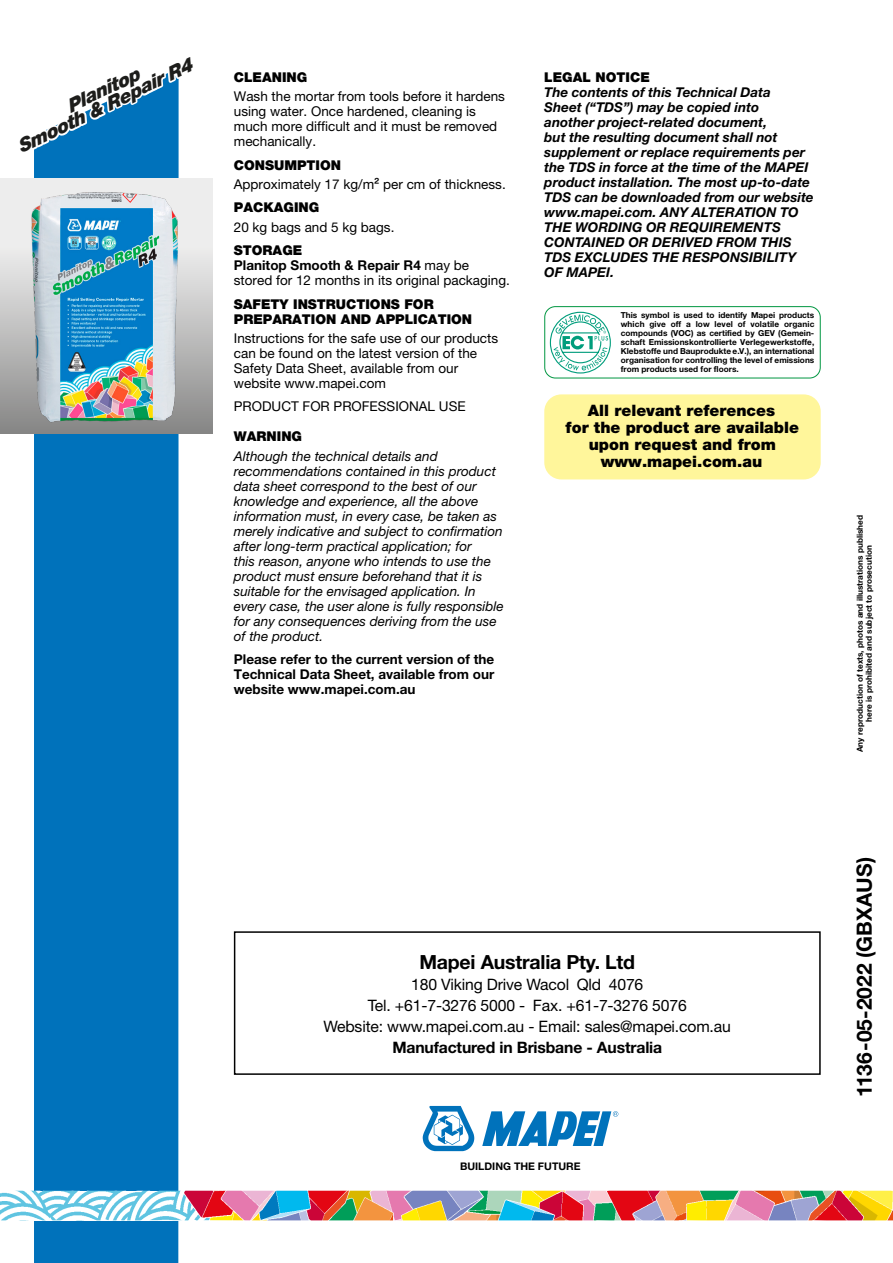
<style>
.page{position:relative;width:893px;height:1263px;background:#fff}
.page>*{position:absolute;margin:0;border:0;box-sizing:border-box;transform-origin:0 0}
.t1{font:700 21px "Helvetica Neue LTW1 G";color:#000}
.t2{font:700 19.5px "Helvetica Neue";letter-spacing:-.01em;color:#000}
.t3{font:italic 900 18.9px/15.1px "Helvetica Neue LTW1 G";color:#1d1d1b;text-align:center}
.t4{font:15.75px/21px "Helvetica Neue";letter-spacing:-.01em;color:#000;text-align:center}
.t5{font:900 15.75px/17.2px "Helvetica Neue LTW1 G";color:#000;text-align:center}
.t6{font:700 15.75px "Helvetica Neue";letter-spacing:-.01em;color:#000}
.t7{font:italic 13.5px/15px "Helvetica Neue LTW1 G";color:#000}
.t8{font:13.5px/15px "Helvetica Neue LTW1 G";color:#000}
.t9{font:italic 700 13.5px/15px "Helvetica Neue LTW1 G";color:#000}
.t10{font:700 13.5px/15px "Helvetica Neue LTW1 G";color:#000;text-align:justify}
.t11{font:900 13.5px/15px "Helvetica Neue LTW1 G";color:#000}
.t12{font:700 10.5px "Helvetica Neue";color:#000}
.t13{font:700 8.25px/9px "Helvetica Neue LTW1 G";color:#000;text-align:center}
.s1{font-weight:900}
.s2{font-weight:500}
.s3{font-weight:700}
</style>
<div class="page">
<div style="left:234px;top:931px;width:587px;height:144px;border:2px solid #000"></div>
<svg style="left:482px;top:1111px;width:136px;height:35px"></svg>
<svg style="left:423px;top:1106px;width:51px;height:45px"></svg>
<div style="left:34px;top:162px;width:145px;height:1101px;background:#0072bb"></div>
<div style="left:544px;top:306px;width:277px;height:72px;border:1px solid #009641;border-radius:11px"></div>
<svg style="left:550px;top:312px;width:61px;height:61px"></svg>
<div style="left:544px;top:394px;width:277px;height:85px;background:#fff69b;border-radius:17px"></div>
<svg style="left:0;top:179px;width:213px;height:255px;background:#c9c9c9"></svg>
<img style="left:26px;top:189px;width:159px;height:242px">
<img style="left:0;top:1191px;width:893px;height:29px">
<svg style="left:34px;top:71px;width:145px;height:91px"></svg>
<h3 class="t3" style="left:9px;top:127px;width:194px;rotate:-26deg">Planitop<br>Smooth &amp; Repair R4</h3>
<p class="t11" style="left:234px;top:70px;width:75px">CLEANING</p>
<p class="t8" style="left:234px;top:89px;width:273px">Wash the mortar from tools before it hardens using water. Once hardened, cleaning is much more difficult and it must be removed mechanically.</p>
<p class="t8" style="left:234px;top:155px;width:273px;line-height:19.2px"><span class="s1">CONSUMPTION<br></span>Approximately 17 kg/m<span class="s2">²</span> per cm of thickness.</p>
<p class="t11" style="left:234px;top:200px;width:87px">PACKAGING</p>
<p class="t8" style="left:234px;top:219px;width:162px">20 kg bags and 5 kg bags.</p>
<p class="t8" style="left:234px;top:243px;width:278px"><span class="s1">STORAGE<br></span><span class="s3">Planitop Smooth &amp; Repair R4</span> may be stored for 12 months in its original packaging.</p>
<p class="t11" style="left:234px;top:296px;width:240px">SAFETY INSTRUCTIONS FOR<br>PREPARATION AND APPLICATION</p>
<p class="t8" style="left:234px;top:331px;width:266px">Instructions for the safe use of our products can be found on the latest version of the Safety Data Sheet, available from our website www.mapei.com</p>
<p class="t8" style="left:234px;top:399px;width:233px">PRODUCT FOR PROFESSIONAL USE</p>
<p class="t11" style="left:234px;top:429px;width:70px">WARNING</p>
<p class="t7" style="left:234px;top:448px;width:271px">Although the technical details and recommendations contained in this product data sheet correspond to the best of our knowledge and experience, all the above information must, in every case, be taken as merely indicative and subject to confirmation after long-term practical application; for<br>this reason, anyone who intends to use the product must ensure beforehand that it is suitable for the envisaged application. In every case, the user alone is fully responsible for any consequences deriving from the use of the product.</p>
<p class="t10" style="left:234px;top:652px;width:262px">Please refer to the current version of the Technical Data Sheet, available from our website www.mapei.com.au</p>
<p class="t11" style="left:544px;top:70px;width:107px">LEGAL NOTICE</p>
<p class="t9" style="left:544px;top:84px;width:271px">The contents of this Technical Data<br>Sheet (“TDS”) may be copied into<br>another project-related document,<br>but the resulting document shall not supplement or replace requirements per the TDS in force at the time of the MAPEI product installation. The most up-to-date TDS can be downloaded from our website www.mapei.com. ANY ALTERATION TO THE WORDING OR REQUIREMENTS CONTAINED OR DERIVED FROM THIS TDS EXCLUDES THE RESPONSIBILITY OF MAPEI.</p>
<p class="t13" style="left:621px;top:311px;width:195px;text-align:justify">This symbol is used to identify Mapei products which give off a low level of volatile organic compounds (VOC) as certified by GEV (Gemein&shy;schaft Emissionskontrollierte Verlegewerkstoffe, Klebstoffe und Bauprodukte e.V.), an international organisation for controlling the level of emissions from products used for floors.</p>
<p class="t5" style="left:566px;top:401px;width:235px">All relevant references<br>for the product are available upon request and from www.mapei.com.au</p>
<p class="t13" style="left:855px;top:752px;width:239px;rotate:-90deg">Any reproduction of texts, photos and illustrations published here is prohibited and subject to prosecution</p>
<h2 class="t2" style="left:419px;top:950px;width:217px">Mapei Australia Pty. Ltd</h2>
<p class="t4" style="left:324px;top:973px;width:409px">180 Viking Drive Wacol Qld 4076<br>Tel. +61-7-3276 5000 - Fax. +61-7-3276 5076<br>Website: www.mapei.com.au - Email: sales@mapei.com.au</p>
<p class="t6" style="left:392px;top:1037px;width:271px">Manufactured in Brisbane - Australia</p>
<p class="t12" style="left:460px;top:1159px;width:122px">BUILDING THE FUTURE</p>
<h1 class="t1" style="left:851px;top:1096px;width:241px;rotate:-90deg">1136-05-2022 (GBXAUS)</h1>
</div>
